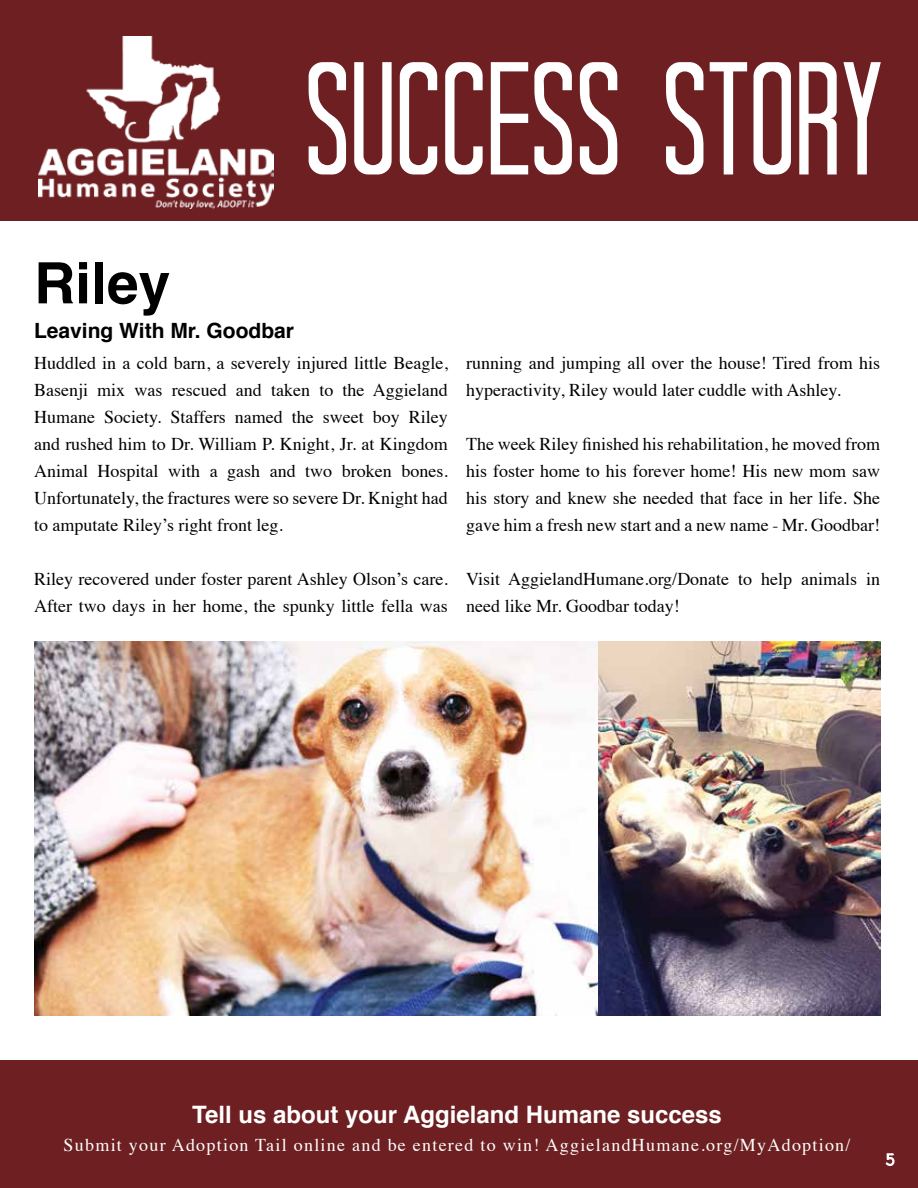
<style>
.page{position:relative;width:918px;height:1188px;background:#fff}
.page>*{position:absolute;margin:0;border:0;box-sizing:border-box;transform-origin:0 0}
.t1{font:condensed 160.5px "Tall Dark And Handsome";letter-spacing:.02em;color:#fff}
.t2{font:700 57px "Helvetica";color:#000}
.t3{font:700 24px "Helvetica";color:#fff}
.t4{font:700 21px "Helvetica";color:#000}
.t5{font:18px/27px "Times";color:#000}
.t6{font:18px "Times";letter-spacing:.07em;color:#fff}
</style>
<div class="page">
<div style="left:0;top:0;width:918px;height:220px;background:#6d1f21"></div>
<img style="left:38px;top:36px;width:236px;height:173px">
<div style="left:0;top:1060px;width:918px;height:128px;background:#6d1f21"></div>
<svg style="left:885px;top:1153px;width:10px;height:13px"></svg>
<img style="left:34px;top:642px;width:846px;height:373px">
<h1 class="t1" style="left:306px;top:25px;width:577px">SUCCESS STORY</h1>
<h2 class="t2" style="left:34px;top:237px;width:138px">Riley</h2>
<p class="t4" style="left:34px;top:314px;width:262px">Leaving With Mr. Goodbar</p>
<p class="t5" style="left:34px;top:348px;width:415px;text-align:justify">Huddled in a cold barn, a severely injured little Beagle, Basenji mix was rescued and taken to the Aggieland Humane Society. Staffers named the sweet boy Riley and rushed him to Dr. William P. Knight, Jr. at Kingdom Animal Hospital with a gash and two broken bones.<br>Unfortunately, the fractures were so severe Dr. Knight had to amputate Riley’s right front leg.</p>
<p class="t5" style="left:34px;top:564px;width:415px">Riley recovered under foster parent Ashley Olson’s care.<br>After two days in her home, the spunky little fella was</p>
<p class="t5" style="left:466px;top:348px;width:415px">running and jumping all over the house! Tired from his hyperactivity, Riley would later cuddle with Ashley.</p>
<p class="t5" style="left:466px;top:429px;width:415px;text-align:justify">The week Riley finished his rehabilitation, he moved from his foster home to his forever home! His new mom saw his story and knew she needed that face in her life. She gave him a fresh new start and a new name - Mr. Goodbar!</p>
<p class="t5" style="left:466px;top:564px;width:415px">Visit AggielandHumane.org/Donate to help animals in need like Mr. Goodbar today!</p>
<h3 class="t3" style="left:192px;top:1095px;width:531px">Tell us about your Aggieland Humane success</h3>
<p class="t6" style="left:64px;top:1129px;width:788px">Submit your Adoption Tail online and be entered to win! AggielandHumane.org/MyAdoption/</p>
</div>
